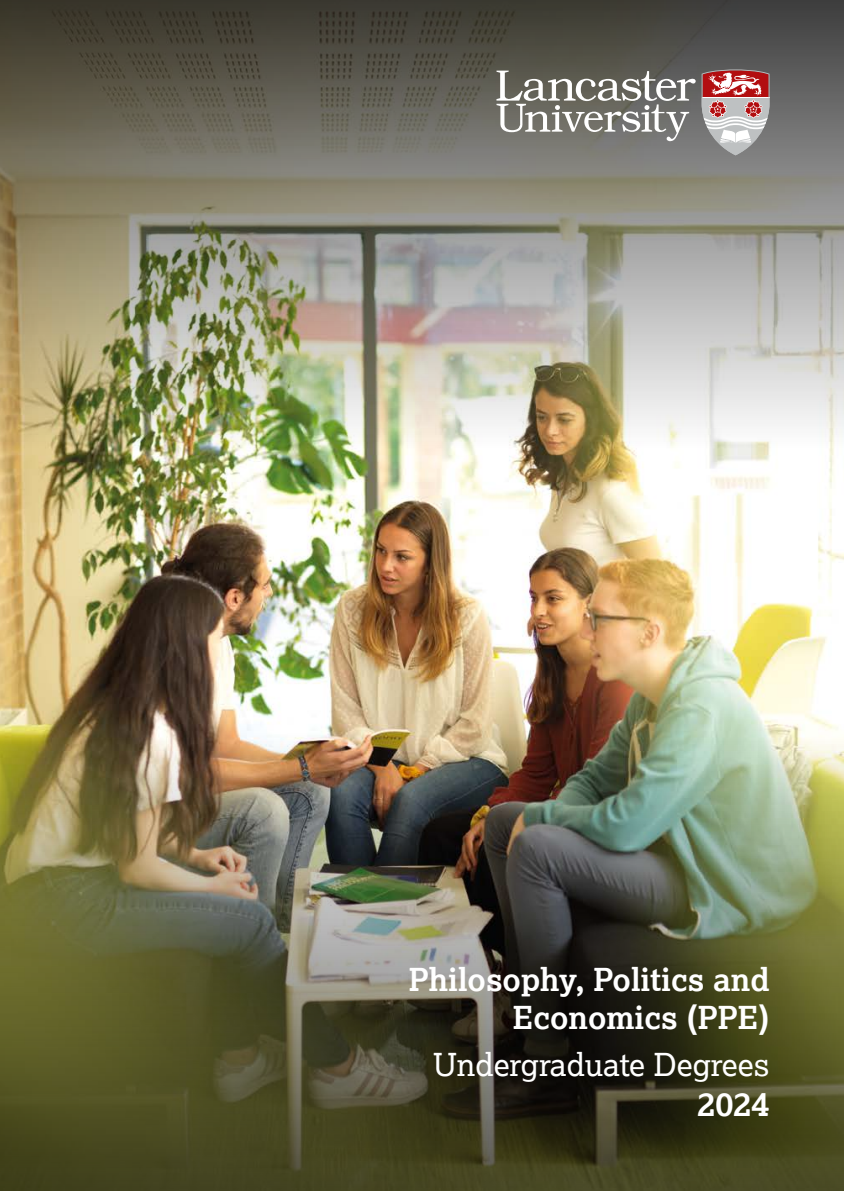
<style>
.page{position:relative;width:844px;height:1191px;background:#fff}
.page>*{position:absolute;margin:0;border:0;box-sizing:border-box;transform-origin:0 0}
.t1{font:700 33.25px "Lexia";color:#fff}
.t2{font:700 31.5px/37.8px "Lexia";color:#fff;text-align:right}
.t3{font:31.5px "Lexia";color:#fff}
</style>
<div class="page">
<img style="left:0;top:575px;width:832px;height:33px">
<img style="left:0;top:608px;width:843px;height:583px">
<img style="left:0;top:0;width:843px;height:575px">
<svg style="left:496px;top:71px;width:199px;height:70px"></svg>
<svg style="left:701px;top:69px;width:68px;height:86px"></svg>
<p class="t2" style="left:408px;top:959px;width:362px">Philosophy, Politics and<br>Economics (PPE)</p>
<p class="t3" style="left:433px;top:1044px;width:338px">Undergraduate Degrees</p>
<p class="t1" style="left:697px;top:1082px;width:74px">2024</p>
</div>
